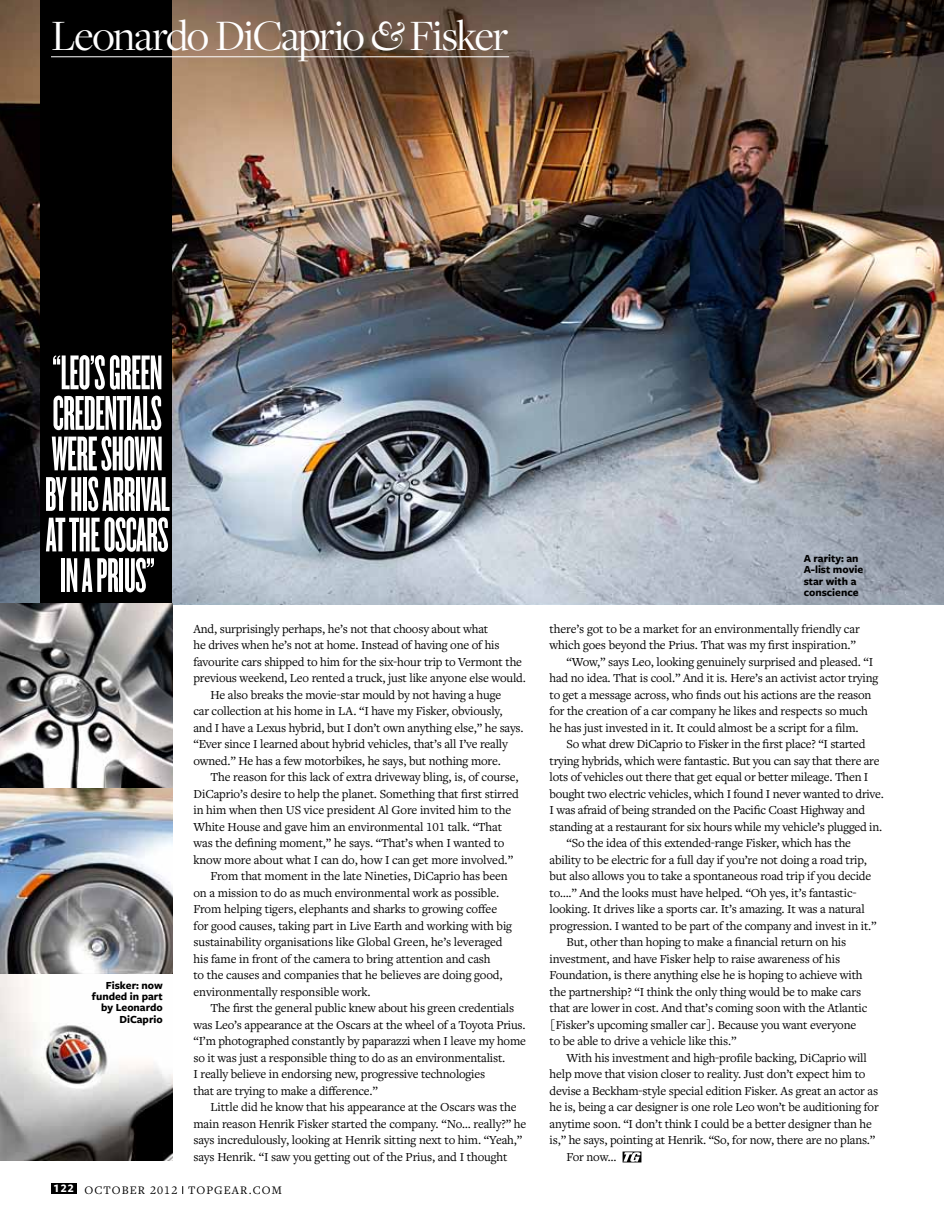
<style>
.page{position:relative;width:944px;height:1212px;background:#fff}
.page>*{position:absolute;margin:0;border:0;box-sizing:border-box;transform-origin:0 0}
.t1{font:50.7px/40.5px "Knockout 66 Full Flyweight";letter-spacing:-.01em;color:#fff}
.t2{font:45px "Freight Disp Pro";letter-spacing:-.035em;color:#fff}
.t3{font:12.75px "Freight Text Pro";letter-spacing:-.015em;color:#000}
.t4{font:12px "Freight Text Pro";letter-spacing:.09em;color:#000}
.t5{font:700 11.25px/11.2px "Freight Sans Pro";color:#000}
.s1{font-style:italic}
.s2{font-family:"Freight Sans Pro";font-weight:700;color:#fff}
</style>
<div class="page">
<img style="left:0;top:973px;width:172px;height:188px">
<img style="left:0;top:0;width:944px;height:604px">
<div style="left:41px;top:0;width:131px;height:606px;background:#000"></div>
<svg style="left:0;top:604px;width:172px;height:184px"></svg>
<img style="left:0;top:788px;width:172px;height:185px">
<svg style="left:623px;top:1151px;width:18px;height:11px"></svg>
<hr style="left:51px;top:57px;width:458px;height:1px;background:#fff">
<div style="left:51px;top:1183px;width:26px;height:11px;background:#000"></div>
<h2 class="t2" style="left:51px;top:7px;width:459px">Leonardo DiCaprio <span class="s1">&amp;</span> Fisker</h2>
<h1 class="t1" style="left:45px;top:351px;width:126px">“LEO’S GREEN<br>CREDENTIALS<br>WERE SHOWN<br>BY HIS ARRIVAL<br>AT THE OSCARS<br>IN A PRIUS”</h1>
<p class="t5" style="left:92px;top:979px;width:72px;text-align:right">Fisker: now funded in part by Leonardo<br>DiCaprio</p>
<p class="t3" style="left:193px;top:620px;width:296px">And, surprisingly perhaps, he’s not that choosy about what</p>
<p class="t3" style="left:193px;top:637px;width:308px">he drives when he’s not at home. Instead of having one of his</p>
<p class="t3" style="left:193px;top:653px;width:330px">favourite cars shipped to him for the six-hour trip to Vermont the</p>
<p class="t3" style="left:193px;top:670px;width:334px">previous weekend, Leo rented a truck, just like anyone else would.</p>
<p class="t3" style="left:210px;top:686px;width:292px">He also breaks the movie-star mould by not having a huge</p>
<p class="t3" style="left:193px;top:703px;width:311px">car collection at his home in LA. “I have my Fisker, obviously,</p>
<p class="t3" style="left:193px;top:719px;width:332px">and I have a Lexus hybrid, but I don’t own anything else,” he says.</p>
<p class="t3" style="left:193px;top:736px;width:316px">“Ever since I learned about hybrid vehicles, that’s all I’ve really</p>
<p class="t3" style="left:193px;top:752px;width:309px">owned.” He has a few motorbikes, he says, but nothing more.</p>
<p class="t3" style="left:210px;top:769px;width:310px">The reason for this lack of extra driveway bling, is, of course,</p>
<p class="t3" style="left:193px;top:785px;width:327px">DiCaprio’s desire to help the planet. Something that first stirred</p>
<p class="t3" style="left:193px;top:802px;width:319px">in him when then US vice president Al Gore invited him to the</p>
<p class="t3" style="left:193px;top:818px;width:310px">White House and gave him an environmental 101 talk. “That</p>
<p class="t3" style="left:193px;top:835px;width:312px">was the defining moment,” he says. “That’s when I wanted to</p>
<p class="t3" style="left:193px;top:851px;width:321px">know more about what I can do, how I can get more involved.”</p>
<p class="t3" style="left:210px;top:868px;width:299px">From that moment in the late Nineties, DiCaprio has been</p>
<p class="t3" style="left:193px;top:884px;width:307px">on a mission to do as much environmental work as possible.</p>
<p class="t3" style="left:193px;top:901px;width:305px">From helping tigers, elephants and sharks to growing coffee</p>
<p class="t3" style="left:193px;top:917px;width:320px">for good causes, taking part in Live Earth and working with big</p>
<p class="t3" style="left:193px;top:934px;width:311px">sustainability organisations like Global Green, he’s leveraged</p>
<p class="t3" style="left:193px;top:950px;width:299px">his fame in front of the camera to bring attention and cash</p>
<p class="t3" style="left:193px;top:967px;width:311px">to the causes and companies that he believes are doing good,</p>
<p class="t3" style="left:193px;top:983px;width:179px">environmentally responsible work.</p>
<p class="t3" style="left:210px;top:1000px;width:305px">The first the general public knew about his green credentials</p>
<p class="t3" style="left:193px;top:1016px;width:334px">was Leo’s appearance at the Oscars at the wheel of a Toyota Prius.</p>
<p class="t3" style="left:193px;top:1033px;width:334px">“I’m photographed constantly by paparazzi when I leave my home</p>
<p class="t3" style="left:193px;top:1049px;width:313px">so it was just a responsible thing to do as an environmentalist.</p>
<p class="t3" style="left:193px;top:1066px;width:293px">I really believe in endorsing new, progressive technologies</p>
<p class="t3" style="left:193px;top:1082px;width:186px">that are trying to make a difference.”</p>
<p class="t3" style="left:210px;top:1099px;width:308px">Little did he know that his appearance at the Oscars was the</p>
<p class="t3" style="left:193px;top:1115px;width:334px">main reason Henrik Fisker started the company. “No… really?” he</p>
<p class="t3" style="left:193px;top:1132px;width:330px">says incredulously, looking at Henrik sitting next to him. “Yeah,”</p>
<p class="t3" style="left:193px;top:1148px;width:315px">says Henrik. “I saw you getting out of the Prius, and I thought</p>
<p class="t4" style="left:54px;top:1182px;width:144px"><span class="s2">122</span> october 2012 TOP</p>
<p class="t4" style="left:214px;top:1182px;width:69px">GEAR.c om</p>
<p class="t5" style="left:804px;top:552px;width:61px">A rarity: an<br>A-list movie star with a conscience</p>
<p class="t3" style="left:550px;top:620px;width:312px">there’s got to be a market for an environmentally friendly car</p>
<p class="t3" style="left:550px;top:637px;width:308px">which goes beyond the Prius. That was my first inspiration.”</p>
<p class="t3" style="left:567px;top:653px;width:308px">“Wow,” says Leo, looking genuinely surprised and pleased. “I</p>
<p class="t3" style="left:550px;top:670px;width:330px">had no idea. That is cool.” And it is. Here’s an activist actor trying</p>
<p class="t3" style="left:550px;top:686px;width:323px">to get a message across, who finds out his actions are the reason</p>
<p class="t3" style="left:550px;top:703px;width:320px">for the creation of a car company he likes and respects so much</p>
<p class="t3" style="left:550px;top:719px;width:311px">he has just invested in it. It could almost be a script for a film.</p>
<p class="t3" style="left:567px;top:736px;width:300px">So what drew DiCaprio to Fisker in the first place? “I started</p>
<p class="t3" style="left:550px;top:752px;width:331px">trying hybrids, which were fantastic. But you can say that there are</p>
<p class="t3" style="left:550px;top:769px;width:320px">lots of vehicles out there that get equal or better mileage. Then I</p>
<p class="t3" style="left:550px;top:785px;width:336px">bought two electric vehicles, which I found I never wanted to drive.</p>
<p class="t3" style="left:550px;top:802px;width:317px">I was afraid of being stranded on the Pacific Coast Highway and</p>
<p class="t3" style="left:550px;top:818px;width:334px">standing at a restaurant for six hours while my vehicle’s plugged in.</p>
<p class="t3" style="left:567px;top:835px;width:286px">“So the idea of this extended-range Fisker, which has the</p>
<p class="t3" style="left:550px;top:851px;width:319px">ability to be electric for a full day if you’re not doing a road trip,</p>
<p class="t3" style="left:550px;top:868px;width:323px">but also allows you to take a spontaneous road trip if you decide</p>
<p class="t3" style="left:550px;top:884px;width:308px">to….” And the looks must have helped. “Oh yes, it’s fantastic-</p>
<p class="t3" style="left:550px;top:901px;width:317px">looking. It drives like a sports car. It’s amazing. It was a natural</p>
<p class="t3" style="left:550px;top:917px;width:328px">progression. I wanted to be part of the company and invest in it.”</p>
<p class="t3" style="left:567px;top:934px;width:281px">But, other than hoping to make a financial return on his</p>
<p class="t3" style="left:550px;top:950px;width:292px">investment, and have Fisker help to raise awareness of his</p>
<p class="t3" style="left:550px;top:967px;width:314px">Foundation, is there anything else he is hoping to achieve with</p>
<p class="t3" style="left:550px;top:983px;width:313px">the partnership? “I think the only thing would be to make cars</p>
<p class="t3" style="left:550px;top:1000px;width:319px">that are lower in cost. And that’s coming soon with the Atlantic</p>
<p class="t3" style="left:550px;top:1016px;width:308px">[Fisker’s upcoming smaller car]. Because you want everyone</p>
<p class="t3" style="left:550px;top:1033px;width:188px">to be able to drive a vehicle like this.”</p>
<p class="t3" style="left:567px;top:1049px;width:302px">With his investment and high-profile backing, DiCaprio will</p>
<p class="t3" style="left:550px;top:1066px;width:317px">help move that vision closer to reality. Just don’t expect him to</p>
<p class="t3" style="left:550px;top:1082px;width:330px">devise a Beckham-style special edition Fisker. As great an actor as</p>
<p class="t3" style="left:550px;top:1099px;width:331px">he is, being a car designer is one role Leo won’t be auditioning for</p>
<p class="t3" style="left:550px;top:1115px;width:324px">anytime soon. “I don’t think I could be a better designer than he</p>
<p class="t3" style="left:550px;top:1132px;width:327px">is,” he says, pointing at Henrik. “So, for now, there are no plans.”</p>
<p class="t3" style="left:567px;top:1148px;width:51px">For now…</p>
</div>
